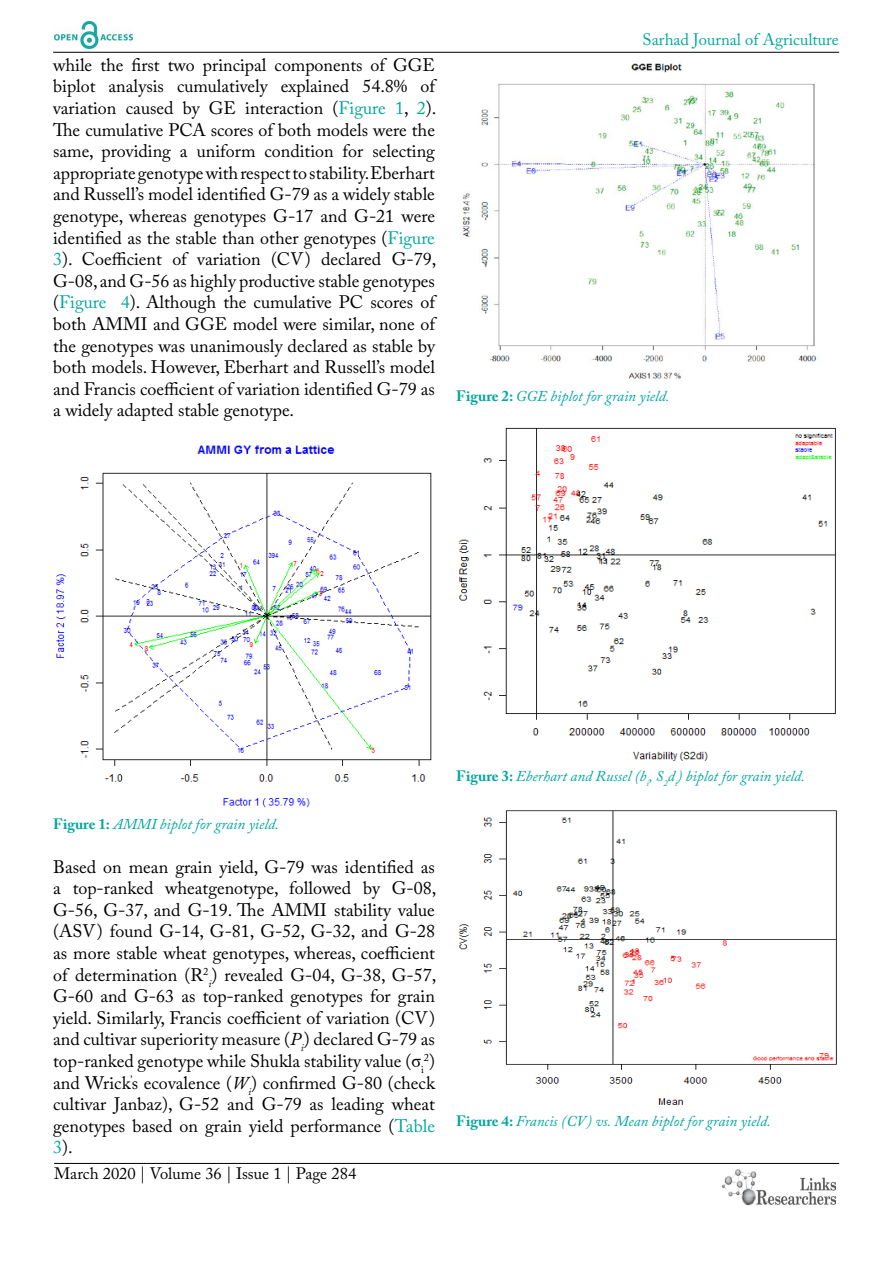
<style>
.page{position:relative;width:893px;height:1263px;background:#fff}
.page>*{position:absolute;margin:0;border:0;box-sizing:border-box;transform-origin:0 0}
.t1{font:18px/21.6px "Adobe Caslon Pro";color:#000;text-align:justify}
.t2{font:16.5px "Adobe Caslon Pro";color:#000}
.t3{font:16.5px "Adobe Caslon Pro";color:#00a79e}
.t4{font:italic 15px "Adobe Caslon Pro";color:#00a79e}
.t5{font:10.5px "Adobe Caslon Pro";color:#000}
.s1{color:#00a79e}
.s2{font-weight:700;font-style:normal}
.s3{font-style:italic}
.s4{font-family:"Times New Roman"}
.s5{font-size:18px}
</style>
<div class="page">
<hr style="left:53px;top:52px;width:786px;height:1px;background:#000">
<hr style="left:54px;top:1163px;width:785px;height:1px;background:#000">
<img style="left:54px;top:22px;width:78px;height:27px">
<img style="left:722px;top:1169px;width:113px;height:37px">
<img style="left:56px;top:445px;width:376px;height:363px">
<img style="left:462px;top:63px;width:356px;height:316px">
<img style="left:458px;top:427px;width:378px;height:334px">
<img style="left:458px;top:810px;width:379px;height:295px">
<p class="t1" style="left:53px;top:54px;width:385px">while the first two principal components of GGE biplot analysis cumulatively explained 54.8% of variation caused by GE interaction (<span class="s1">Figure 1</span>, <span class="s1">2</span>).<br>The cumulative PCA scores of both models were the same, providing a uniform condition for selecting appropriate genotype with respect to stability. Eberhart and Russell’s model identified G-79 as a widely stable genotype, whereas genotypes G-17 and G-21 were identified as the stable than other genotypes (<span class="s1">Figure 3</span>). Coefficient of variation (CV) declared G-79, G-08, and G-56 as highly productive stable genotypes (<span class="s1">Figure 4</span>). Although the cumulative PC scores of both AMMI and GGE model were similar, none of the genotypes was unanimously declared as stable by both models. However, Eberhart and Russell’s model and Francis coefficient of variation identified G-79 as a widely adapted stable genotype.</p>
<p class="t3" style="left:643px;top:30px;width:198px">Sarhad Journal of Agriculture</p>
<p class="t4" style="left:456px;top:387px;width:215px"><span class="s2">Figure 2:</span> GGE biplot for grain yield.</p>
<p class="t4" style="left:53px;top:815px;width:227px"><span class="s2">Figure 1:</span> AMMI biplot for grain yield.</p>
<p class="t1" style="left:53px;top:855px;width:385px">Based on mean grain yield, G-79 was identified as a top-ranked wheatgenotype, followed by G-08, G-56, G-37, and G-19. The AMMI stability value (ASV) found G-14, G-81, G-52, G-32, and G-28 as more stable wheat genotypes, whereas, coefficient of determination (R<sup>2</sup><sub>i</sub>) revealed G-04, G-38, G-57, G-60 and G-63 as top-ranked genotypes for grain yield. Similarly, Francis coefficient of variation (CV) and cultivar superiority measure (<span class="s3">P</span><sub>i</sub>) declared G-79 as top-ranked genotype while Shukla stability value (<span class="s4">σ</span><sub>i</sub></p>
<p class="t5" style="left:424px;top:1051px;width:13px">2<span class="s5">)</span></p>
<p class="t1" style="left:53px;top:1071px;width:383px">and Wrick<sup>’</sup>s ecovalence (<span class="s3">W</span><sub>i</sub>) confirmed G-80 (check cultivar Janbaz), G-52 and G-79 as leading wheat genotypes based on grain yield performance (<span class="s1">Table 3</span>).</p>
<p class="t2" style="left:54px;top:1164px;width:304px">March 2020 | Volume 36 | Issue 1 | Page 284</p>
<p class="t4" style="left:456px;top:767px;width:350px"><span class="s2">Figure 3:</span> Eberhart and Russel (b<sub>i</sub>, S<sub>2</sub>d<sub>i</sub>) biplot for grain yield.</p>
<p class="t4" style="left:456px;top:1112px;width:316px"><span class="s2">Figure 4:</span> Francis (CV) vs. Mean biplot for grain yield.</p>
</div>
